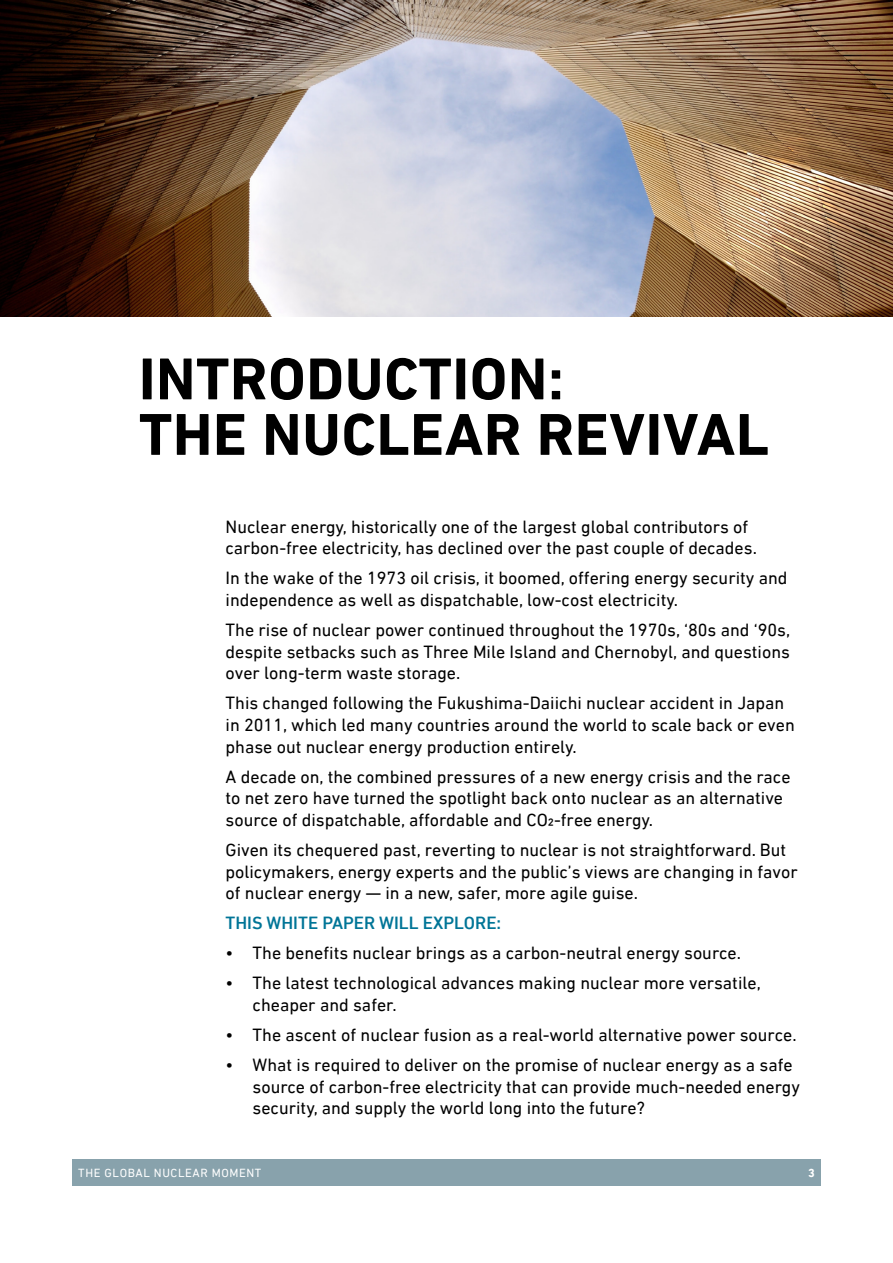
<style>
.page{position:relative;width:893px;height:1263px;background:#fff}
.page>*{position:absolute;margin:0;border:0;box-sizing:border-box;transform-origin:0 0}
.t1{font:700 60px/55.5px "DIN Next LT Pro";letter-spacing:.01em;color:#000}
.t2{font:18px/21.6px "DIN Next LT Pro";color:#000}
.t3{font:500 18px "DIN Next LT Pro";color:#007597}
.t4{font:12px "DIN Next LT Pro";letter-spacing:.05em;color:#fff}
.t5{font:700 12px "DIN Next LT Pro";color:#fff}
</style>
<div class="page">
<div style="left:72px;top:1159px;width:749px;height:27px;background:#88a2ac"></div>
<img style="left:0;top:0;width:893px;height:317px">
<h1 class="t1" style="left:139px;top:351px;width:631px">INTRODUCTION:<br>THE NUCLEAR REVIVAL</h1>
<p class="t2" style="left:226px;top:515px;width:533px">Nuclear energy, historically one of the largest global contributors of carbon-free electricity, has declined over the past couple of decades.</p>
<p class="t2" style="left:226px;top:567px;width:563px">In the wake of the 1973 oil crisis, it boomed, offering energy security and independence as well as dispatchable, low-cost electricity.</p>
<p class="t2" style="left:226px;top:619px;width:566px;text-align:justify">The rise of nuclear power continued throughout the 1970s, ‘80s and ‘90s, despite setbacks such as Three Mile Island and Chernobyl, and questions over long-term waste storage.</p>
<p class="t2" style="left:226px;top:692px;width:571px">This changed following the Fukushima-Daiichi nuclear accident in Japan in 2011, which led many countries around the world to scale back or even phase out nuclear energy production entirely.</p>
<p class="t2" style="left:226px;top:765px;width:567px">A decade on, the combined pressures of a new energy crisis and the race to net zero have turned the spotlight back onto nuclear as an alternative source of dispatchable, affordable and CO2-free energy.</p>
<p class="t2" style="left:226px;top:839px;width:574px">Given its chequered past, reverting to nuclear is not straightforward. But policymakers, energy experts and the public’s views are changing in favor of nuclear energy — in a new, safer, more agile guise.</p>
<p class="t3" style="left:226px;top:913px;width:277px">THIS WHITE PAPER WILL EXPLORE:</p>
<p class="t2" style="left:226px;top:942px;width:517px">• The benefits nuclear brings as a carbon-neutral energy source.</p>
<p class="t2" style="left:253px;top:972px;width:510px;text-indent:-27px">• The latest technological advances making nuclear more versatile, cheaper and safer.</p>
<p class="t2" style="left:226px;top:1024px;width:573px">• The ascent of nuclear fusion as a real-world alternative power source.</p>
<p class="t2" style="left:253px;top:1054px;width:549px;text-indent:-27px">• What is required to deliver on the promise of nuclear energy as a safe source of carbon-free electricity that can provide much-needed energy security, and supply the world long into the future?</p>
<p class="t4" style="left:78px;top:1166px;width:185px">THE GLOBAL NUCLEAR MOMENT</p>
<p class="t5" style="left:808px;top:1166px;width:8px">3</p>
</div>
